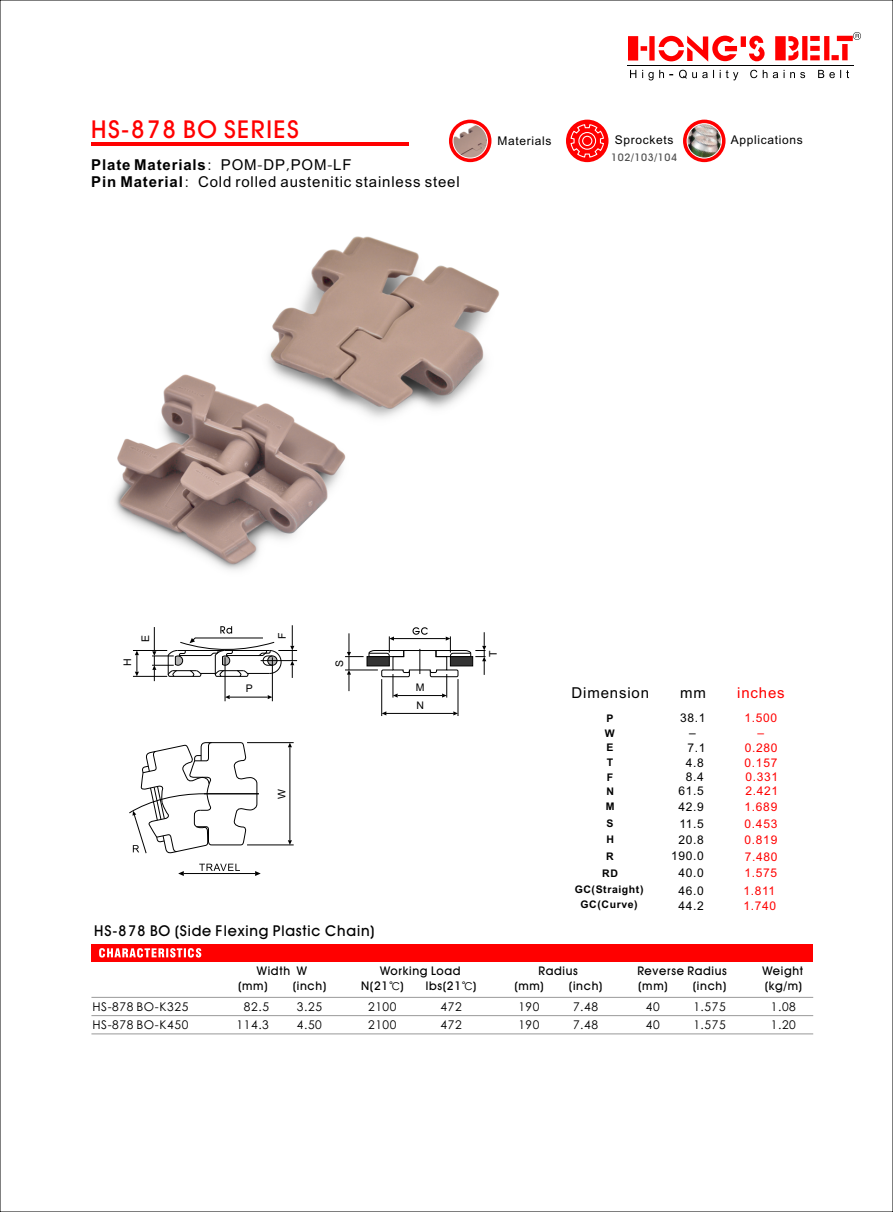
<style>
.page{position:relative;width:893px;height:1212px;background:#fff}
.page>*{position:absolute;margin:0;border:0;box-sizing:border-box;transform-origin:0 0}
.t1{font:500 24.75px "Avant Garde IT Cby BT";letter-spacing:.055em;color:#f00}
.t2{font:15px/16.8px "Arial";letter-spacing:.055em;color:#000}
.t3{font:500 15px "Avant Garde IT Cby BT";letter-spacing:.055em;color:#000}
.t4{font:15px "Arial";letter-spacing:.055em;color:#f00}
.t5{font:12px/18.3px "ST Xihei";letter-spacing:.05em;color:#000;text-align:right}
.t6{font:500 12px/14.2px "Avant Garde IT Cby BT";letter-spacing:.055em;color:#000}
.t7{font:12px/14.5px "Arial";letter-spacing:.055em;color:#000}
.t8{font:12px/14.5px "Arial";letter-spacing:.055em;color:#f00;text-align:center}
.t9{font:700 10.5px/15.8px "Arial";letter-spacing:.055em;color:#000}
.t10{font:500 10.5px "Avant Garde IT Cby BT";letter-spacing:.055em;color:#4d4d4d}
.t11{font:10.5px "Arial";color:#000}
.s1{font-weight:700}
.s2{font-family:"ST Xihei"}
.s3{font-family:"ST Xihei";font-weight:400}
</style>
<div class="page">
<svg style="left:630px;top:70px;width:219px;height:10px"></svg>
<hr style="left:627px;top:65px;width:226px;height:1px;background:#000">
<svg style="left:628px;top:32px;width:233px;height:30px"></svg>
<hr style="left:91px;top:142px;width:318px;height:4px;background:#f00">
<div style="left:566px;top:120px;width:42px;height:42px;background:#f00;border-radius:50%"></div>
<svg style="left:570px;top:123px;width:35px;height:35px"></svg>
<svg style="left:683px;top:120px;width:42px;height:42px"></svg>
<img style="left:687px;top:124px;width:34px;height:34px">
<div style="left:687px;top:123px;width:35px;height:35px;border:1px solid #fff;border-radius:50%"></div>
<svg style="left:449px;top:120px;width:42px;height:42px"></svg>
<img style="left:453px;top:124px;width:34px;height:34px">
<div style="left:453px;top:123px;width:35px;height:35px;border:1px solid #fff;border-radius:50%"></div>
<div style="left:91px;top:944px;width:722px;height:17px;background:#f00"></div>
<svg style="left:99px;top:948px;width:102px;height:9px"></svg>
<hr style="left:91px;top:997px;width:722px;height:1px;background:#999">
<hr style="left:91px;top:1015px;width:722px;height:1px;background:#999">
<hr style="left:91px;top:1033px;width:722px;height:1px;background:#999">
<img style="left:268px;top:236px;width:231px;height:182px">
<img style="left:114px;top:357px;width:255px;height:213px">
<hr style="left:204px;top:793px;width:55px;height:1px;background:#000">
<hr style="left:247px;top:742px;width:47px;height:1px;background:#000">
<hr style="left:247px;top:844px;width:47px;height:1px;background:#000">
<hr style="left:289px;top:747px;width:1px;height:93px;background:#000">
<hr style="left:184px;top:873px;width:71px;height:1px;background:#000">
<svg style="left:199px;top:864px;width:41px;height:7px"></svg>
<svg style="left:129px;top:742px;width:129px;height:112px"></svg>
<svg style="left:288px;top:743px;width:4px;height:4px"></svg>
<svg style="left:288px;top:840px;width:4px;height:5px"></svg>
<svg style="left:178px;top:871px;width:6px;height:5px"></svg>
<svg style="left:255px;top:871px;width:6px;height:5px"></svg>
<hr style="left:458px;top:679px;width:1px;height:37px;background:#000">
<hr style="left:381px;top:679px;width:1px;height:37px;background:#000">
<hr style="left:386px;top:713px;width:68px;height:1px;background:#000">
<svg style="left:453px;top:711px;width:5px;height:4px"></svg>
<svg style="left:382px;top:711px;width:4px;height:4px"></svg>
<svg style="left:345px;top:627px;width:141px;height:70px"></svg>
<hr style="left:272px;top:657px;width:1px;height:44px;background:#000">
<hr style="left:225px;top:657px;width:1px;height:44px;background:#000">
<hr style="left:230px;top:697px;width:38px;height:1px;background:#000">
<hr style="left:133px;top:650px;width:34px;height:1px;background:#000">
<hr style="left:133px;top:676px;width:34px;height:1px;background:#000">
<svg style="left:135px;top:651px;width:4px;height:25px"></svg>
<svg style="left:268px;top:695px;width:4px;height:4px"></svg>
<svg style="left:225px;top:695px;width:5px;height:4px"></svg>
<svg style="left:152px;top:625px;width:145px;height:56px"></svg>
<h1 class="t1" style="left:91px;top:120px;width:209px">HS-878 BO SERIES</h1>
<p class="t2" style="left:91px;top:158px;width:370px"><span class="s1">Plate Materials</span><span class="s2">：</span>POM<span class="s2">-</span>DP<span class="s2">,</span>POM<span class="s2">-</span> F<br><span class="s1">Pin Material</span><span class="s2">：</span>Cold rolled austenitic stainless steel</p>
<p class="t2" style="left:333px;top:158px;width:10px">L</p>
<p class="t7" style="left:498px;top:135px;width:56px">Materials</p>
<p class="t7" style="left:615px;top:134px;width:60px">Sprockets</p>
<p class="t7" style="left:731px;top:134px;width:74px">Applications</p>
<p class="t10" style="left:611px;top:153px;width:67px">102/103/104</p>
<p class="t11" style="left:124px;top:666px;width:9px;rotate:-90deg">H</p>
<p class="t11" style="left:142px;top:642px;width:9px;rotate:-90deg">E</p>
<p class="t11" style="left:246px;top:685px;width:9px">P</p>
<p class="t11" style="left:278px;top:638px;width:8px;rotate:-90deg">F</p>
<p class="t11" style="left:278px;top:799px;width:11px;rotate:-90deg">W</p>
<p class="t11" style="left:335px;top:666px;width:9px;rotate:-90deg">S</p>
<p class="t11" style="left:416px;top:683px;width:10px">M</p>
<p class="t11" style="left:416px;top:701px;width:9px">N</p>
<p class="t3" style="left:94px;top:924px;width:282px">HS-878 BO (Side Flexing Plastic Chain)</p>
<p class="t11" style="left:489px;top:657px;width:8px;rotate:-90deg">T</p>
<p class="t2" style="left:572px;top:685px;width:79px">Dimension</p>
<p class="t2" style="left:680px;top:685px;width:27px">mm</p>
<p class="t4" style="left:737px;top:687px;width:49px">inches</p>
<p class="t9" style="left:607px;top:711px;width:9px">P</p>
<p class="t7" style="left:680px;top:712px;width:27px">38.1</p>
<p class="t9" style="left:605px;top:726px;width:11px;line-height:14.7px">W<br>E</p>
<p class="t8" style="left:745px;top:727px;width:34px">–<br>0.280</p>
<p class="t9" style="left:607px;top:755px;width:8px">T</p>
<p class="t8" style="left:745px;top:756px;width:34px">0.157</p>
<p class="t9" style="left:607px;top:770px;width:8px">F</p>
<p class="t8" style="left:745px;top:712px;width:34px">1.500</p>
<p class="t7" style="left:686px;top:727px;width:21px">–<br>7.1<br>4.8<br>8.4</p>
<p class="t8" style="left:745px;top:771px;width:34px">0.331</p>
<p class="t9" style="left:606px;top:784px;width:9px">N</p>
<p class="t7" style="left:678px;top:785px;width:27px">61.5</p>
<p class="t8" style="left:745px;top:785px;width:34px">2.421</p>
<p class="t9" style="left:606px;top:799px;width:10px">M</p>
<p class="t7" style="left:678px;top:800px;width:27px">42.9</p>
<p class="t8" style="left:745px;top:800px;width:34px">1.689</p>
<p class="t9" style="left:607px;top:816px;width:9px">S</p>
<p class="t7" style="left:679px;top:817px;width:26px">11.5</p>
<p class="t8" style="left:745px;top:817px;width:34px">0.453</p>
<p class="t9" style="left:606px;top:833px;width:9px">H</p>
<p class="t7" style="left:678px;top:833px;width:27px">20.8</p>
<p class="t8" style="left:745px;top:833px;width:34px">0.819</p>
<p class="t9" style="left:606px;top:849px;width:9px">R</p>
<p class="t7" style="left:671px;top:850px;width:34px">190.0</p>
<p class="t8" style="left:745px;top:850px;width:34px">7.480</p>
<p class="t7" style="left:679px;top:867px;width:27px">40.0</p>
<p class="t8" style="left:745px;top:867px;width:34px">1.575</p>
<p class="t9" style="left:575px;top:866px;width:70px;text-align:center">RD<br>GC(Straight)<br>GC(Curve)</p>
<p class="t7" style="left:678px;top:884px;width:27px;line-height:15.3px">46.0<br>44.2</p>
<p class="t8" style="left:743px;top:884px;width:34px;line-height:15.3px;text-align:left">1.811<br>1.740</p>
<p class="t6" style="left:257px;top:965px;width:52px">Width W</p>
<p class="t5" style="left:237px;top:998px;width:34px">82.5<br>114.3</p>
<p class="t6" style="left:361px;top:965px;width:101px;text-indent:19px">Working Load<br>N(21<span class="s3">℃</span>)</p>
<p class="t6" style="left:514px;top:965px;width:90px;text-align:center">Radius<br>(mm) (inch)</p>
<p class="t6" style="left:637px;top:965px;width:91px">Reverse Radius (mm) (inch)</p>
<p class="t6" style="left:762px;top:965px;width:42px">Weight (kg/m)</p>
<p class="t5" style="left:771px;top:998px;width:27px">1.08</p>
<p class="t6" style="left:238px;top:979px;width:90px">(mm) (inch)</p>
<p class="t6" style="left:426px;top:979px;width:52px">lbs(21<span class="s3">℃</span>)</p>
<p class="t5" style="left:297px;top:998px;width:27px;line-height:17.9px;text-align:left">3.25<br>4.50</p>
<p class="t5" style="left:368px;top:998px;width:30px">2100</p>
<p class="t5" style="left:440px;top:998px;width:23px">472</p>
<p class="t5" style="left:518px;top:998px;width:23px">190</p>
<p class="t5" style="left:573px;top:998px;width:27px">7.48</p>
<p class="t5" style="left:646px;top:998px;width:15px">40</p>
<p class="t5" style="left:693px;top:998px;width:34px">1.575</p>
<p class="t5" style="left:368px;top:1016px;width:30px">2100</p>
<p class="t5" style="left:440px;top:1016px;width:23px">472</p>
<p class="t5" style="left:518px;top:1016px;width:23px">190</p>
<p class="t5" style="left:573px;top:1016px;width:27px">7.48</p>
<p class="t5" style="left:646px;top:1016px;width:15px">40</p>
<p class="t5" style="left:693px;top:1016px;width:34px">1.575</p>
<p class="t5" style="left:92px;top:998px;width:98px">HS-878 BO-K325</p>
<p class="t5" style="left:92px;top:1016px;width:98px">HS-878 BO-K450</p>
<p class="t5" style="left:771px;top:1016px;width:27px">1.20</p>
</div>
